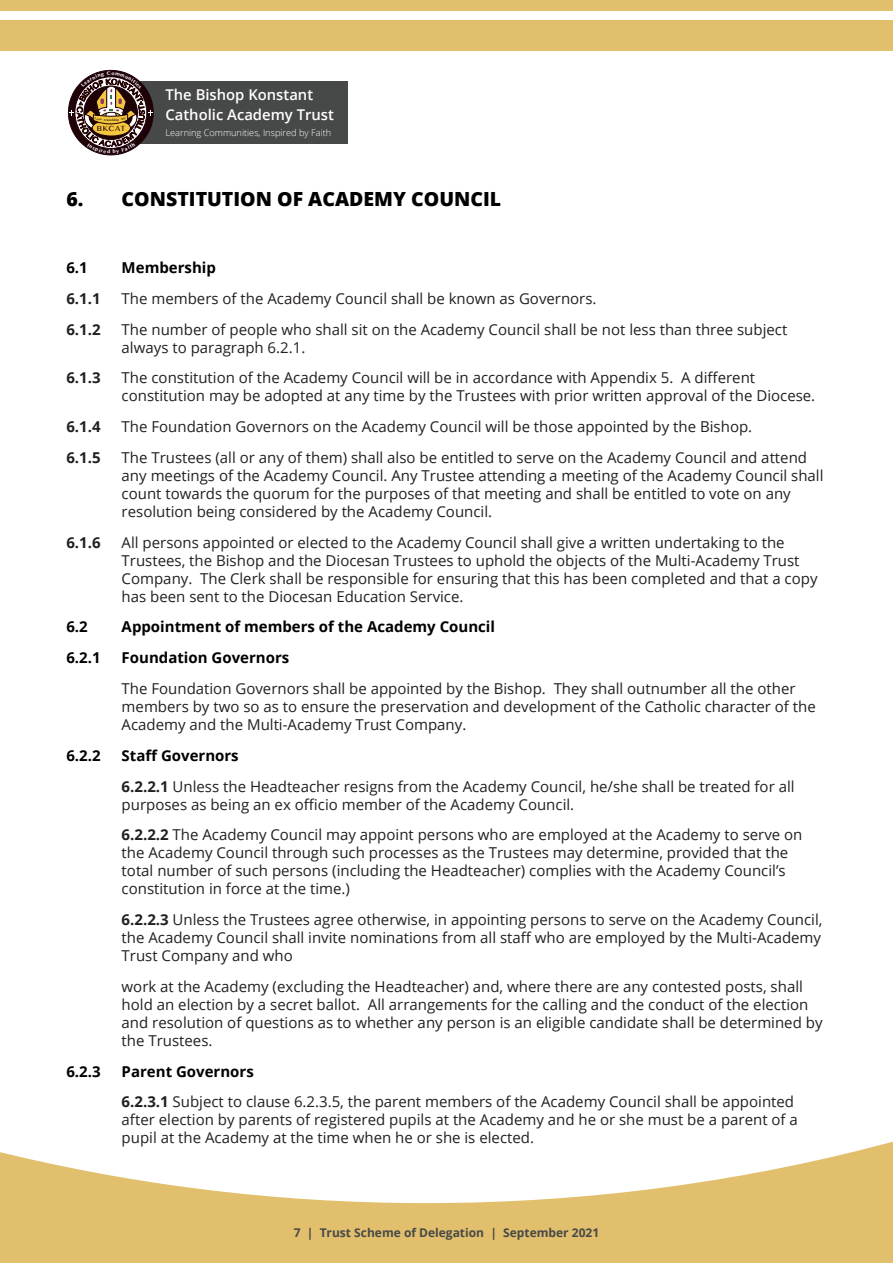
<style>
.page{position:relative;width:893px;height:1263px;background:#fff}
.page>*{position:absolute;margin:0;border:0;box-sizing:border-box;transform-origin:0 0}
.t1{font:800 19.5px "Open Sans";color:#000}
.t2{font:15px/18px "Open Sans";color:#231f20}
.t3{font:700 15px "Open Sans";color:#000}
.t4{font:700 15px "Open Sans";color:#231f20}
.t5{font:600 14.85px/20px "Open Sans";color:#fff}
.t6{font:700 12px "Open Sans";color:#474848}
.t7{font:300 9.15px "Open Sans";color:#fff}
.t8{font:7.5px "Oriya MN";letter-spacing:.05em;color:#240001}
.s1{font-weight:700;color:#000}
.s2{font-weight:700}
</style>
<div class="page">
<svg style="left:0;top:1141px;width:893px;height:122px;fill:#e1bf6c"></svg>
<div style="left:0;top:21px;width:893px;height:30px;background:#e1bf6c"></div>
<div style="left:0;top:0;width:893px;height:11px;background:#e1bf6c"></div>
<div style="left:107px;top:81px;width:241px;height:63px;background:#474848"></div>
<svg style="left:69px;top:72px;width:83px;height:82px"></svg>
<p class="t8" style="left:97px;top:124px;width:30px">BKCAT</p>
<p class="t5" style="left:165px;top:84px;width:170px">The Bishop Konstant<br>Catholic Academy Trust</p>
<p class="t7" style="left:165px;top:126px;width:167px">Learning Communities, Inspired by Faith</p>
<h1 class="t1" style="left:66px;top:184px;width:436px">6. CONSTITUTION OF ACADEMY COUNCIL</h1>
<p class="t3" style="left:66px;top:257px;width:23px">6.1</p>
<p class="t3" style="left:122px;top:257px;width:96px">Membership</p>
<p class="t4" style="left:66px;top:288px;width:36px">6.1.1</p>
<p class="t2" style="left:122px;top:289px;width:476px">The members of the Academy Council shall be known as Governors.</p>
<p class="t4" style="left:66px;top:319px;width:36px">6.1.2</p>
<p class="t2" style="left:122px;top:320px;width:667px">The number of people who shall sit on the Academy Council shall be not less than three subject always to paragraph 6.2.1.</p>
<p class="t4" style="left:66px;top:367px;width:36px">6.1.3</p>
<p class="t2" style="left:122px;top:369px;width:695px">The constitution of the Academy Council will be in accordance with Appendix 5. A different constitution may be adopted at any time by the Trustees with prior written approval of the Diocese.</p>
<p class="t4" style="left:66px;top:416px;width:36px">6.1.4</p>
<p class="t2" style="left:122px;top:417px;width:632px">The Foundation Governors on the Academy Council will be those appointed by the Bishop.</p>
<p class="t4" style="left:66px;top:447px;width:36px">6.1.5</p>
<p class="t2" style="left:122px;top:448px;width:703px">The Trustees (all or any of them) shall also be entitled to serve on the Academy Council and attend any meetings of the Academy Council. Any Trustee attending a meeting of the Academy Council shall count towards the quorum for the purposes of that meeting and shall be entitled to vote on any resolution being considered by the Academy Council.</p>
<p class="t4" style="left:66px;top:532px;width:36px">6.1.6</p>
<p class="t2" style="left:122px;top:533px;width:697px">All persons appointed or elected to the Academy Council shall give a written undertaking to the Trustees, the Bishop and the Diocesan Trustees to uphold the objects of the Multi-Academy Trust Company. The Clerk shall be responsible for ensuring that this has been completed and that a copy has been sent to the Diocesan Education Service.</p>
<p class="t3" style="left:66px;top:616px;width:23px">6.2</p>
<p class="t3" style="left:122px;top:616px;width:375px">Appointment of members of the Academy Council</p>
<p class="t3" style="left:66px;top:647px;width:36px">6.2.1</p>
<p class="t3" style="left:122px;top:647px;width:169px">Foundation Governors</p>
<p class="t2" style="left:122px;top:679px;width:696px">The Foundation Governors shall be appointed by the Bishop. They shall outnumber all the other members by two so as to ensure the preservation and development of the Catholic character of the<br>Academy and the Multi-Academy Trust Company.</p>
<p class="t3" style="left:66px;top:745px;width:36px">6.2.2</p>
<p class="t2" style="left:122px;top:739px;width:674px;line-height:30.8px"><span class="s1">Staff Governors<br></span><span class="s2">6.2.2.1</span> Unless the Headteacher resigns from the Academy Council, he/she shall be treated for all</p>
<p class="t2" style="left:122px;top:788px;width:682px;line-height:30.8px">purposes as being an ex officio member of the Academy Council.<br><span class="s2">6.2.2.2</span> The Academy Council may appoint persons who are employed at the Academy to serve on</p>
<p class="t2" style="left:122px;top:843px;width:668px">the Academy Council through such processes as the Trustees may determine, provided that the total number of such persons (including the Headteacher) complies with the Academy Council’s constitution in force at the time.)</p>
<p class="t2" style="left:122px;top:910px;width:702px;text-align:justify"><span class="s2">6.2.2.3</span> Unless the Trustees agree otherwise, in appointing persons to serve on the Academy Council, the Academy Council shall invite nominations from all staff who are employed by the Multi-Academy Trust Company and who</p>
<p class="t2" style="left:122px;top:977px;width:702px">work at the Academy (excluding the Headteacher) and, where there are any contested posts, shall hold an election by a secret ballot. All arrangements for the calling and the conduct of the election and resolution of questions as to whether any person is an eligible candidate shall be determined by the Trustees.</p>
<p class="t3" style="left:66px;top:1060px;width:36px">6.2.3</p>
<p class="t2" style="left:122px;top:1055px;width:674px;line-height:30.8px"><span class="s1">Parent Governors<br></span><span class="s2">6.2.3.1</span> Subject to clause 6.2.3.5, the parent members of the Academy Council shall be appointed</p>
<p class="t2" style="left:122px;top:1110px;width:678px">after election by parents of registered pupils at the Academy and he or she must be a parent of a pupil at the Academy at the time when he or she is elected.</p>
<p class="t6" style="left:294px;top:1224px;width:307px">7 | Trust Scheme of Delegation | September 2021</p>
</div>
